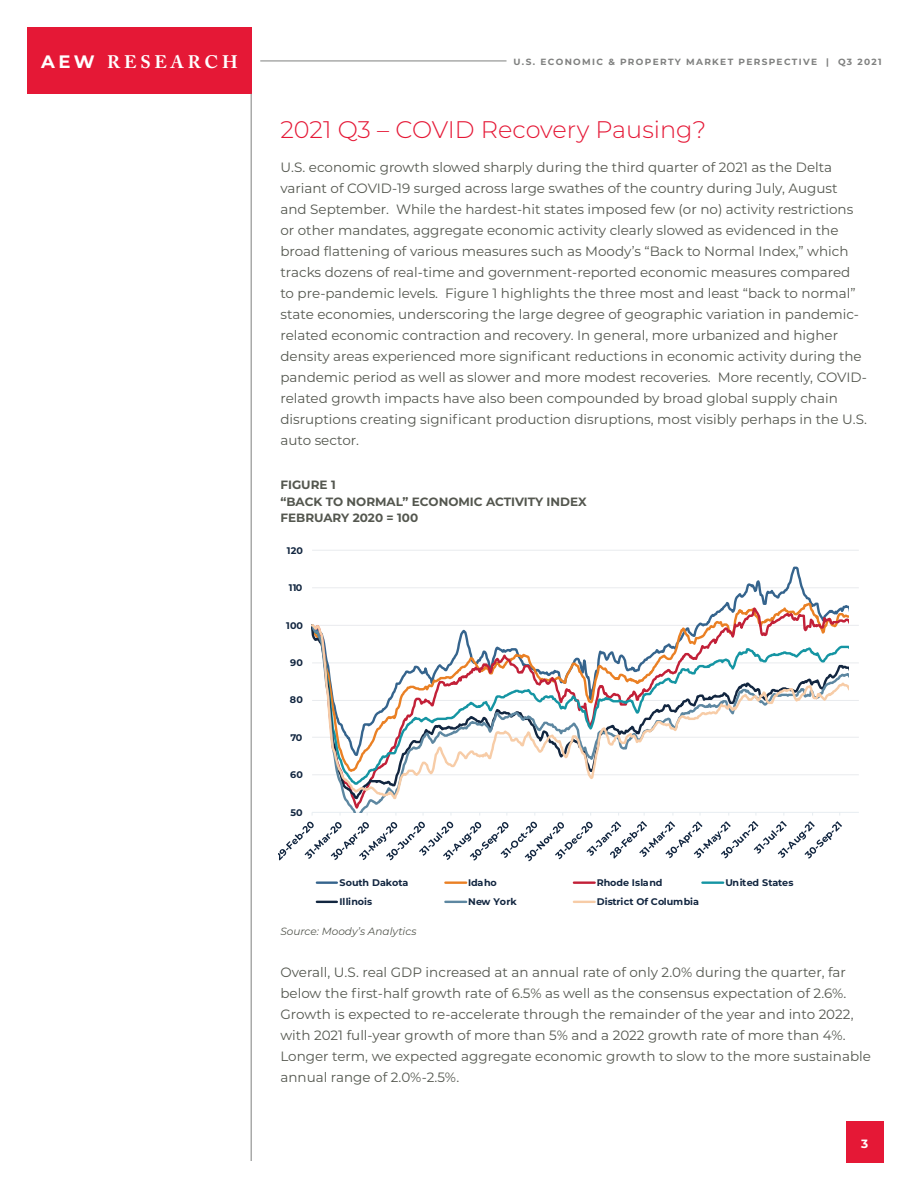
<style>
.page{position:relative;width:918px;height:1188px;background:#fff}
.page>*{position:absolute;margin:0;border:0;box-sizing:border-box;transform-origin:0 0}
.Paragraph_Heading{font:300 24px "Montserrat";color:#e51836}
.t1{font:700 18px "Adobe Caslon Pro";letter-spacing:.215em;color:#fff}
.Paragraph_Heading-2{font:13.5px/21px "Montserrat";color:#54574f}
.Paragraph_Copy{font:13.5px/21px "Montserrat";color:#54574f}
.Paragraph_Copy-2{font:700 12px/16.5px "Montserrat";color:#54574f}
.t2{font:700 12px "Montserrat";color:#fff}
.Paragraph_Copy-3{font:italic 10.5px "Montserrat";color:#54574f}
.t3{font:700 9.6px "Montserrat";letter-spacing:.005em;color:#122640}
.t4{font:700 9.6px "Montserrat";letter-spacing:-.02em;color:#122640}
.t5{font:700 9px "Montserrat";letter-spacing:.15em;color:#7f807f}
.s1{font-family:"Montserrat"}
</style>
<div class="page">
<div style="left:27px;top:27px;width:225px;height:67px;background:#e51836"></div>
<div style="left:846px;top:1121px;width:38px;height:41px;background:#e51836"></div>
<hr style="left:260px;top:60px;width:247px;height:1px;background:#7f807f">
<hr style="left:251px;top:94px;width:1px;height:1067px;background:#7f807f">
<hr style="left:312px;top:774px;width:547px;height:1px;background:#e9ebee">
<hr style="left:312px;top:737px;width:547px;height:1px;background:#e9ebee">
<hr style="left:312px;top:700px;width:547px;height:1px;background:#e9ebee">
<hr style="left:312px;top:663px;width:547px;height:1px;background:#e9ebee">
<hr style="left:312px;top:625px;width:547px;height:1px;background:#e9ebee">
<hr style="left:312px;top:587px;width:547px;height:1px;background:#e9ebee">
<hr style="left:312px;top:550px;width:547px;height:1px;background:#e9ebee">
<hr style="left:312px;top:812px;width:547px;height:1px;background:#e7edf1">
<svg style="left:734px;top:566px;width:78px;height:35px"></svg>
<svg style="left:706px;top:604px;width:142px;height:18px"></svg>
<svg style="left:312px;top:623px;width:536px;height:177px"></svg>
<svg style="left:279px;top:812px;width:563px;height:50px"></svg>
<hr style="left:317px;top:881px;width:20px;height:3px;background:#35648d">
<hr style="left:445px;top:881px;width:21px;height:3px;background:#ea8024">
<hr style="left:574px;top:881px;width:21px;height:3px;background:#c22038">
<hr style="left:702px;top:881px;width:21px;height:3px;background:#1595a3">
<hr style="left:317px;top:901px;width:20px;height:2px;background:#122640">
<hr style="left:445px;top:901px;width:21px;height:2px;background:#5d87a1">
<hr style="left:574px;top:901px;width:21px;height:2px;background:#f7cca7">
<h2 class="t1" style="left:41px;top:51px;width:198px"><span class="s1">AEW</span> RESEARCH</h2>
<p class="t5" style="left:514px;top:55px;width:370px">U.S. ECONOMIC &amp; PROPERTY MARKET PERSPECTIVE | Q3 2021</p>
<p class="Paragraph_Heading" style="left:280px;top:113px;width:427px">2021 Q3 – COVID Recovery Pausing?</p>
<p class="Paragraph_Heading-2" style="left:280px;top:156px;width:588px">U.S. economic growth slowed sharply during the third quarter of 2021 as the Delta variant of COVID-19 surged across large swathes of the country during July, August and September. While the hardest-hit states imposed few (or no) activity restrictions or other mandates, aggregate economic activity clearly slowed as evidenced in the broad flattening of various measures such as Moody’s “Back to Normal Index,” which tracks dozens of real-time and government-reported economic measures compared to pre-pandemic levels. Figure 1 highlights the three most and least “back to normal” state economies, underscoring the large degree of geographic variation in pandemic&shy;related economic contraction and recovery. In general, more urbanized and higher density areas experienced more significant reductions in economic activity during the pandemic period as well as slower and more modest recoveries. More recently, COVID&shy;related growth impacts have also been compounded by broad global supply chain disruptions creating significant production disruptions, most visibly perhaps in the U.S. auto sector.</p>
<p class="Paragraph_Copy-2" style="left:280px;top:476px;width:308px">FIGURE 1<br>“BACK TO NORMAL” ECONOMIC ACTIVITY INDEX<br>FEBRUARY 2020 = 100</p>
<p class="t3" style="left:287px;top:543px;width:18px">120</p>
<p class="t3" style="left:289px;top:581px;width:15px">110</p>
<p class="t3" style="left:286px;top:618px;width:18px">100</p>
<p class="t3" style="left:290px;top:656px;width:14px">90</p>
<p class="t3" style="left:290px;top:693px;width:14px">80</p>
<p class="t3" style="left:290px;top:730px;width:14px">70</p>
<p class="t3" style="left:290px;top:768px;width:14px">60</p>
<p class="t3" style="left:291px;top:805px;width:14px">50</p>
<p class="t3" style="left:339px;top:876px;width:70px">South Dakota</p>
<p class="t3" style="left:468px;top:876px;width:30px">Idaho</p>
<p class="t3" style="left:597px;top:876px;width:67px">Rhode Island</p>
<p class="t4" style="left:725px;top:876px;width:70px">United States</p>
<p class="t3" style="left:339px;top:895px;width:35px">Illinois</p>
<p class="t3" style="left:468px;top:895px;width:50px">New York</p>
<p class="t3" style="left:597px;top:895px;width:104px">District Of Columbia</p>
<p class="Paragraph_Copy-3" style="left:280px;top:924px;width:138px">Source: Moody’s Analytics</p>
<p class="Paragraph_Copy" style="left:280px;top:961px;width:592px">Overall, U.S. real GDP increased at an annual rate of only 2.0% during the quarter, far below the first-half growth rate of 6.5% as well as the consensus expectation of 2.6%.<br>Growth is expected to re-accelerate through the remainder of the year and into 2022, with 2021 full-year growth of more than 5% and a 2022 growth rate of more than 4%.<br>Longer term, we expected aggregate economic growth to slow to the more sustainable annual range of 2.0%-2.5%.</p>
<p class="t2" style="left:861px;top:1135px;width:9px">3</p>
</div>
